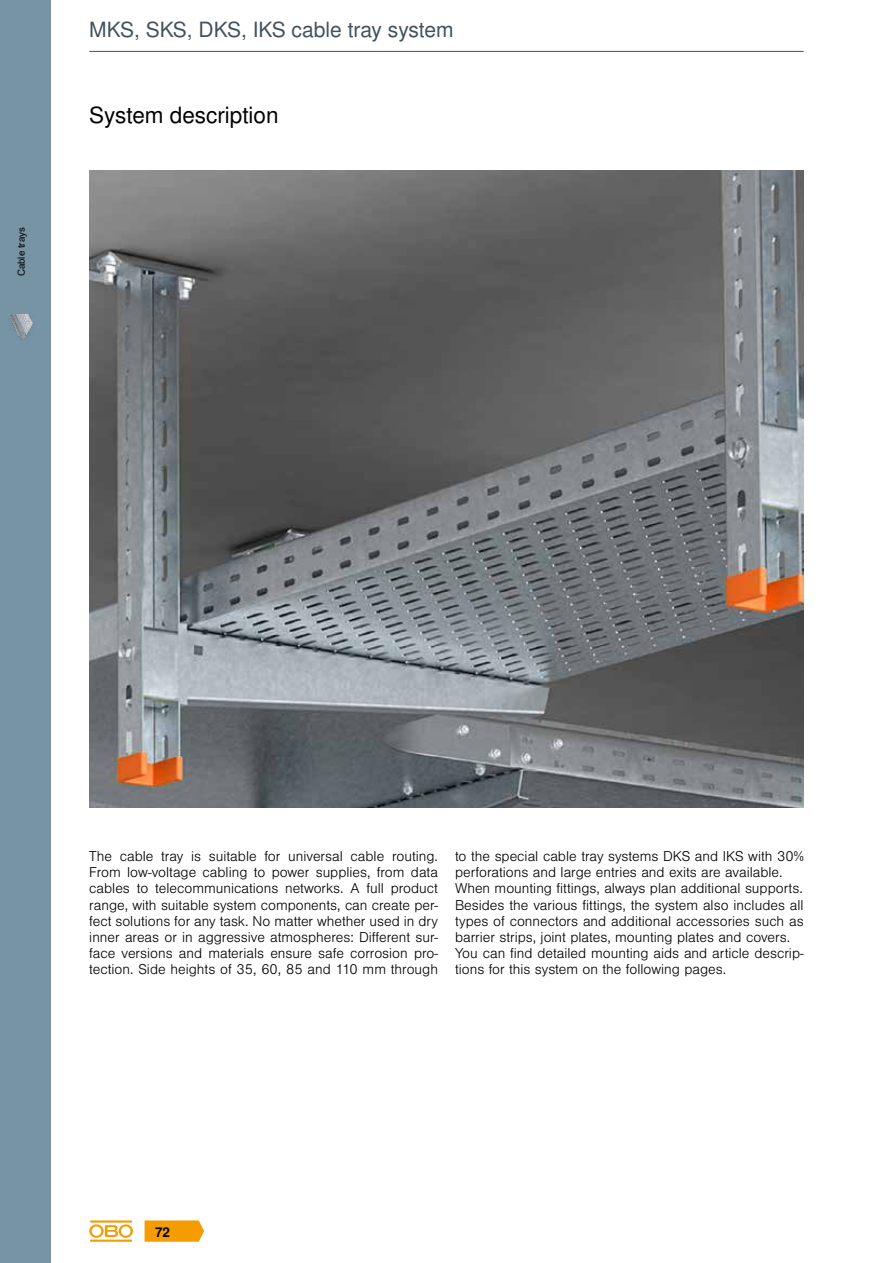
<style>
.page{position:relative;width:893px;height:1263px;background:#fff}
.page>*{position:absolute;margin:0;border:0;box-sizing:border-box;transform-origin:0 0}
.t1{font:22.5px "Nimbus San LOT";color:#000}
.t2{font:21px "Nimbus San LOT";color:#41525d}
.t3{font:300 13.5px/16.2px "Nimbus San LOT";color:#000;text-align:justify}
.t4{font:700 13.5px "Nimbus San LOT";color:#000}
.t5{font:9.75px "Arial";color:#000}
</style>
<div class="page">
<img style="left:89px;top:170px;width:715px;height:638px">
<hr style="left:89px;top:51px;width:715px;height:1px;background:#41525d">
<div style="left:0;top:0;width:51px;height:1263px;background:#7694a4"></div>
<svg style="left:145px;top:1220px;width:59px;height:22px"></svg>
<hr style="left:90px;top:1239px;width:42px;height:3px;background:#f59c00">
<svg style="left:89px;top:1224px;width:44px;height:14px"></svg>
<hr style="left:90px;top:1220px;width:42px;height:2px;background:#f59c00">
<img style="left:9px;top:315px;width:25px;height:25px">
<p class="t5" style="left:15px;top:276px;width:51px;rotate:-90deg">Cable trays</p>
<h2 class="t2" style="left:89px;top:17px;width:366px">MKS, SKS, DKS, IKS cable tray system</h2>
<h1 class="t1" style="left:89px;top:102px;width:191px">System description</h1>
<p class="t3" style="left:89px;top:848px;width:350px">The cable tray is suitable for universal cable routing.<br>From low-voltage cabling to power supplies, from data cables to telecommunications networks. A full product range, with suitable system components, can create per&shy;fect solutions for any task. No matter whether used in dry inner areas or in aggressive atmospheres: Different sur&shy;face versions and materials ensure safe corrosion pro&shy;tection. Side heights of 35, 60, 85 and 110 mm through</p>
<p class="t3" style="left:455px;top:848px;width:350px;text-align:left">to the special cable tray systems DKS and IKS with 30% perforations and large entries and exits are available.<br>When mounting fittings, always plan additional supports.<br>Besides the various fittings, the system also includes all types of connectors and additional accessories such as barrier strips, joint plates, mounting plates and covers.<br>You can find detailed mounting aids and article descrip&shy;tions for this system on the following pages.</p>
<p class="t4" style="left:155px;top:1224px;width:16px">72</p>
</div>
